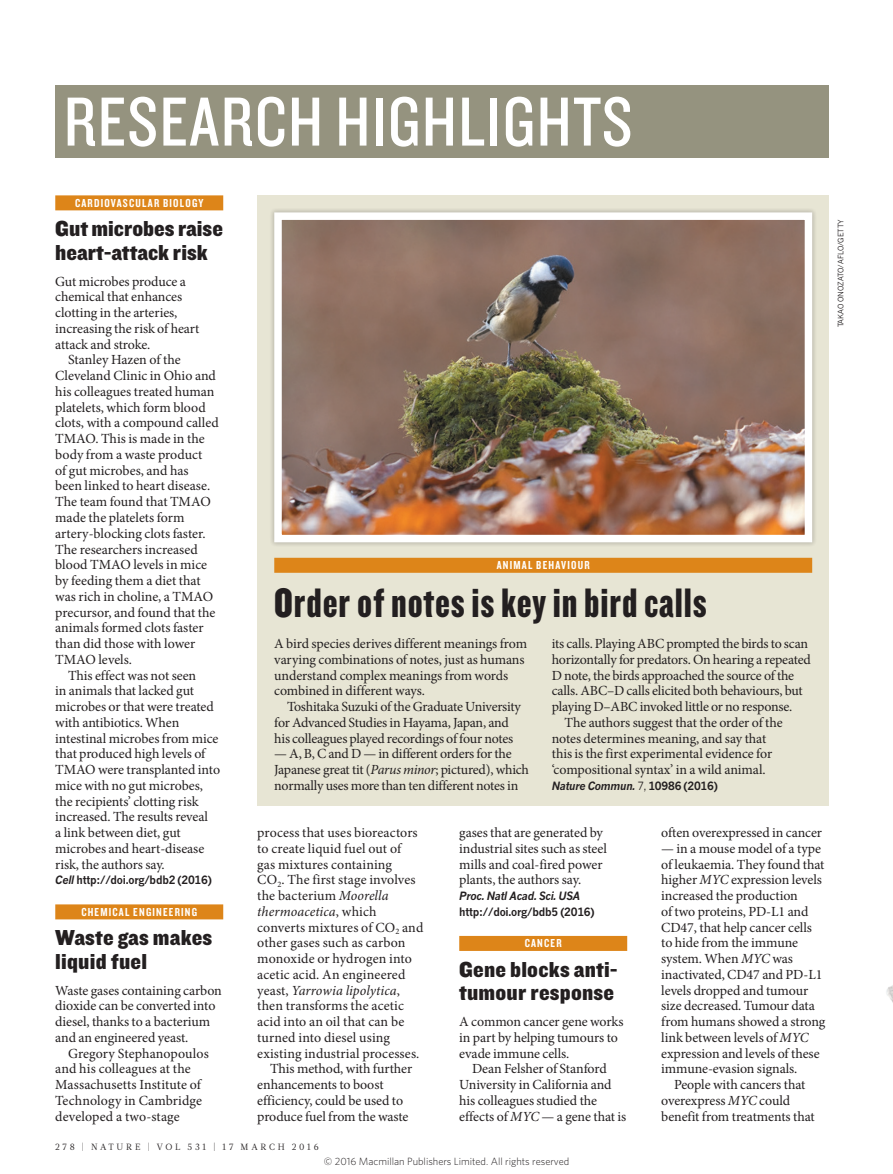
<style>
.page{position:relative;width:893px;height:1174px;background:#fff}
.page>*{position:absolute;margin:0;border:0;box-sizing:border-box;transform-origin:0 0}
.SECTION_HEADING_BOXE{font:72px "Knockout 29 Junior Ltweight";letter-spacing:.02em;color:#fff}
.BRIEFS_BOX_HEAD{font:42.75px "Knockout 69 Full Liteweight";letter-spacing:.02em;color:#231f20}
.RES_HIGH_HEAD_15{font:22.5px/23.7px "Knockout 71 Full Middlewt";letter-spacing:.01em;color:#231f20}
.BODY_TEXT_R_L_INDENT{font:13.95px/15.8px "Minion Pro";letter-spacing:-.005em;color:#231f20}
.BODY_TEXT_R_L_1ST_PA{font:13.95px/15.8px "Minion Pro";letter-spacing:-.01em;color:#231f20}
.BRIEFS_SUBJECT_STRAP{font:12px "Knockout 49 Liteweight";letter-spacing:.1em;color:#fff}
.BRIEFS_PAPER{font:700 11.25px/15.8px "News Gothic MTOT";letter-spacing:-.02em;color:#231f20;scale:.95 1}
.BRIEFS_PAPER-2{font:italic 700 11.25px "News Gothic MTOT";letter-spacing:-.02em;color:#231f20;scale:.95 1}
.t1{font:300 10.5px "Whitney";color:#231f20}
.t2{font:9px "Glosa Math";letter-spacing:.3em;color:#231f20}
.PIC_CREDIT{font:7.5px "News Gothic MTOT";color:#231f20}
.s1{font-style:italic}
.s2{font-weight:400;font-style:normal}
.s3{font-style:normal}
</style>
<div class="page">
<img style="left:886px;top:985px;width:7px;height:18px">
<div style="left:257px;top:195px;width:572px;height:610px;background:#e7e5d4"></div>
<div style="left:269px;top:208px;width:548px;height:339px;background:#d6d3c5"></div>
<img style="left:283px;top:221px;width:520px;height:312px">
<div style="left:274px;top:212px;width:538px;height:330px;border:8px solid #fff"></div>
<div style="left:274px;top:558px;width:538px;height:15px;background:#dd8519"></div>
<div style="left:55px;top:904px;width:168px;height:15px;background:#dd8519"></div>
<div style="left:459px;top:936px;width:168px;height:15px;background:#dd8519"></div>
<div style="left:55px;top:195px;width:168px;height:15px;background:#dd8519"></div>
<div style="left:55px;top:85px;width:774px;height:72px;background:#95937f"></div>
<p class="SECTION_HEADING_BOXE" style="left:64px;top:75px;width:570px">RESEARCH HIGHLIGHTS</p>
<p class="BRIEFS_SUBJECT_STRAP" style="left:75px;top:195px;width:130px">CARDIOVASCULAR BIOLOGY</p>
<p class="RES_HIGH_HEAD_15" style="left:55px;top:216px;width:169px">Gut microbes raise heart-attack risk</p>
<p class="BODY_TEXT_R_L_1ST_PA" style="left:55px;top:273px;width:146px">Gut microbes produce a chemical that enhances clotting in the arteries, increasing the risk of heart attack and stroke.</p>
<p class="BODY_TEXT_R_L_INDENT" style="left:55px;top:352px;width:165px;text-indent:13px">Stanley Hazen of the<br>Cleveland Clinic in Ohio and his colleagues treated human platelets, which form blood clots, with a compound called<br>TMAO. This is made in the body from a waste product<br>of gut microbes, and has been linked to heart disease.<br>The team found that TMAO made the platelets form artery-blocking clots faster.<br>The researchers increased blood TMAO levels in mice by feeding them a diet that was rich in choline, a TMAO precursor, and found that the animals formed clots faster than did those with lower<br>TMAO levels.</p>
<p class="BODY_TEXT_R_L_INDENT" style="left:55px;top:667px;width:166px;text-indent:13px">This effect was not seen<br>in animals that lacked gut microbes or that were treated with antibiotics. When intestinal microbes from mice that produced high levels of<br>TMAO were transplanted into mice with no gut microbes, the recipients’ clotting risk increased. The results reveal<br>a link between diet, gut microbes and heart-disease risk, the authors say.</p>
<p class="BRIEFS_PAPER" style="left:55px;top:872px;width:166px"><span class="s1">Cell</span> http://doi.org/bdb2 (2016)</p>
<p class="BRIEFS_SUBJECT_STRAP" style="left:81px;top:904px;width:117px">CHEMICAL ENGINEERING</p>
<p class="RES_HIGH_HEAD_15" style="left:55px;top:924px;width:159px">Waste gas makes liquid fuel</p>
<p class="BODY_TEXT_R_L_1ST_PA" style="left:55px;top:982px;width:168px">Waste gases containing carbon dioxide can be converted into diesel, thanks to a bacterium and an engineered yeast.</p>
<p class="BODY_TEXT_R_L_INDENT" style="left:55px;top:1045px;width:155px;text-indent:13px">Gregory Stephanopoulos and his colleagues at the<br>Massachusetts Institute of<br>Technology in Cambridge developed a two-stage</p>
<p class="BRIEFS_SUBJECT_STRAP" style="left:497px;top:557px;width:94px">ANIMAL BEHAVIOUR</p>
<p class="BRIEFS_BOX_HEAD" style="left:274px;top:575px;width:434px">Order of notes is key in bird calls</p>
<p class="BODY_TEXT_R_L_1ST_PA" style="left:274px;top:636px;width:254px">A bird species derives different meanings from varying combinations of notes, just as humans understand complex meanings from words combined in different ways.</p>
<p class="BODY_TEXT_R_L_INDENT" style="left:274px;top:699px;width:248px;text-indent:13px">Toshitaka Suzuki of the Graduate University for Advanced Studies in Hayama, Japan, and his colleagues played recordings of four notes</p>
<p class="BODY_TEXT_R_L_INDENT" style="left:274px;top:746px;width:256px">— A, B, C and D — in different orders for the<br>Japanese great tit (<span class="s1">Parus minor</span>; pictured), which normally uses more than ten different notes in</p>
<p class="BODY_TEXT_R_L_INDENT" style="left:552px;top:636px;width:261px">its calls. Playing ABC prompted the birds to scan horizontally for predators. On hearing a repeated D note, the birds approached the source of the calls. ABC–D calls elicited both behaviours, but playing D–ABC invoked little or no response.</p>
<p class="BODY_TEXT_R_L_INDENT" style="left:552px;top:714px;width:233px;text-indent:13px">The authors suggest that the order of the notes determines meaning, and say that this is the first experimental evidence for ‘compositional syntax’ in a wild animal.</p>
<p class="BRIEFS_PAPER-2" style="left:552px;top:778px;width:176px">Nature Commun. <span class="s2">7,</span> <span class="s3">10986 (2016)</span></p>
<p class="BODY_TEXT_R_L_INDENT" style="left:257px;top:825px;width:168px">process that uses bioreactors to create liquid fuel out of<br>gas mixtures containing<br>CO<sub>2</sub>. The first stage involves the bacterium <span class="s1">Moorella thermoacetica</span>, which converts mixtures of CO<sub>2</sub> and other gases such as carbon monoxide or hydrogen into acetic acid. An engineered yeast, <span class="s1">Yarrowia lipolytica</span>, then transforms the acetic acid into an oil that can be turned into diesel using existing industrial processes.</p>
<p class="BODY_TEXT_R_L_INDENT" style="left:257px;top:1061px;width:157px;text-indent:13px">This method, with further enhancements to boost efficiency, could be used to produce fuel from the waste</p>
<p class="BODY_TEXT_R_L_INDENT" style="left:459px;top:825px;width:149px">gases that are generated by industrial sites such as steel mills and coal-fired power plants, the authors say.</p>
<p class="BRIEFS_PAPER" style="left:459px;top:888px;width:144px"><span class="s1">Proc. Natl Acad. Sci. USA </span>http://doi.org/bdb5 (2016)</p>
<p class="BRIEFS_SUBJECT_STRAP" style="left:525px;top:935px;width:38px">CANCER</p>
<p class="RES_HIGH_HEAD_15" style="left:459px;top:956px;width:160px">Gene blocks anti&shy;tumour response</p>
<p class="BODY_TEXT_R_L_1ST_PA" style="left:459px;top:1014px;width:166px">A common cancer gene works in part by helping tumours to evade immune cells.</p>
<p class="BODY_TEXT_R_L_INDENT" style="left:459px;top:1061px;width:168px;text-indent:13px">Dean Felsher of Stanford<br>University in California and his colleagues studied the effects of <span class="s1">MYC</span> — a gene that is</p>
<p class="BODY_TEXT_R_L_INDENT" style="left:661px;top:825px;width:162px">often overexpressed in cancer</p>
<p class="BODY_TEXT_R_L_INDENT" style="left:661px;top:840px;width:166px">— in a mouse model of a type of leukaemia. They found that higher <span class="s1">MYC</span> expression levels increased the production<br>of two proteins, PD-L1 and<br>CD47, that help cancer cells to hide from the immune system. When <span class="s1">MYC</span> was inactivated, CD47 and PD-L1 levels dropped and tumour size decreased. Tumour data from humans showed a strong link between levels of <span class="s1">MYC </span>expression and levels of these immune-evasion signals.</p>
<p class="BODY_TEXT_R_L_INDENT" style="left:661px;top:1077px;width:155px;text-indent:13px">People with cancers that overexpress <span class="s1">MYC</span> could benefit from treatments that</p>
<p class="t2" style="left:55px;top:1141px;width:265px">278 | NATURE | VOL 531 | 17 MARCH 2016</p>
<p class="t1" style="left:324px;top:1154px;width:247px">© 2016 Macmillan Publishers Limited. All rights reserved</p>
<p class="PIC_CREDIT" style="left:836px;top:327px;width:109px;rotate:-90deg">TAKAO ONOZATO/AFLO/GETTY</p>
</div>
